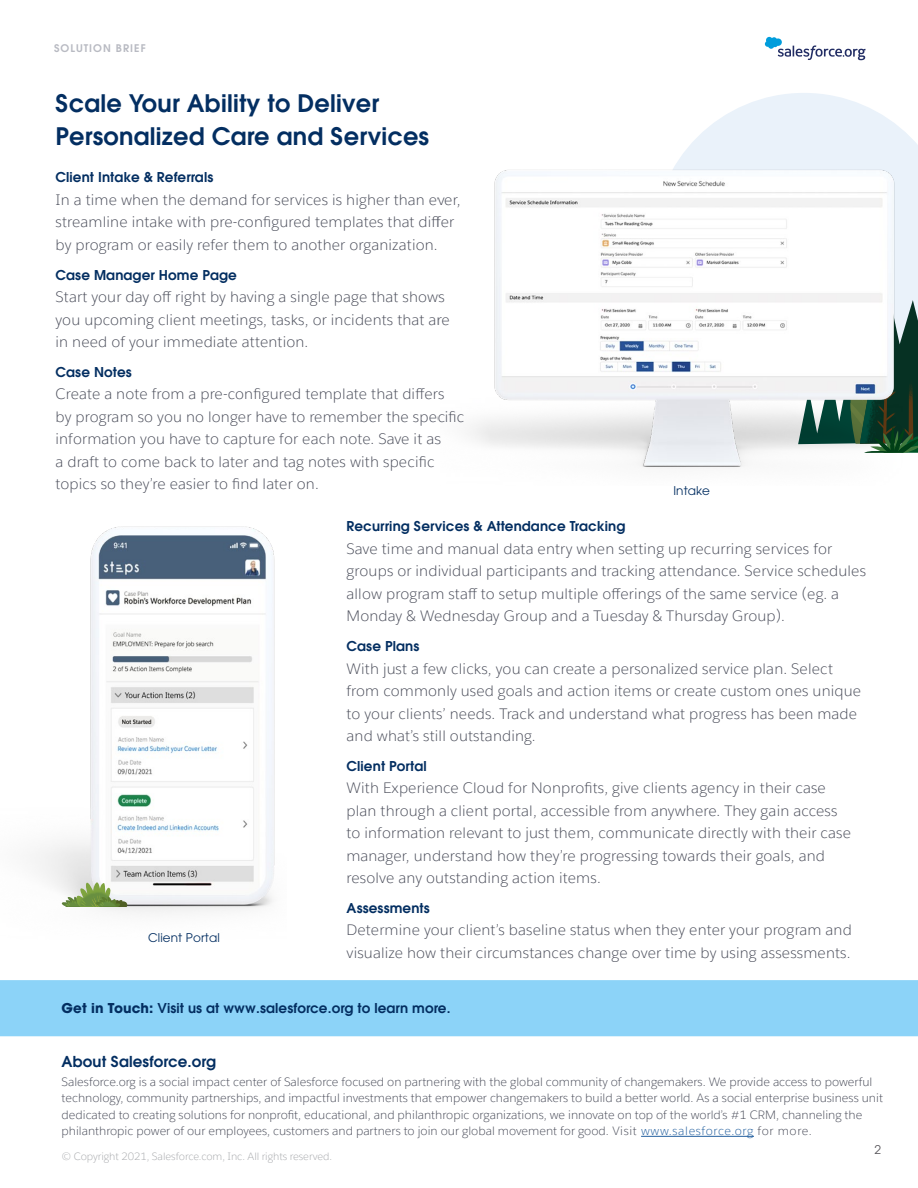
<style>
.page{position:relative;width:918px;height:1188px;background:#fff}
.page>*{position:absolute;margin:0;border:0;box-sizing:border-box;transform-origin:0 0}
.t1{font:600 24px/33px "ITC Avant Garde Pro";letter-spacing:.01em;color:#032e61}
.t2{font:300 15px/22.5px "Salesforce Sans";letter-spacing:.01em;color:#484b58}
.t3{font:600 15px "ITC Avant Garde Pro";letter-spacing:.01em;color:#032e61}
.t4{font:600 13.5px "ITC Avant Garde Pro";letter-spacing:.01em;color:#032e61}
.t5{font:300 12px/16.5px "Salesforce Sans";color:#484b58}
.t6{font:12px "ITC Avant Garde Pro";letter-spacing:.01em;color:#032e61}
.t7{font:12px "ITC Avant Garde Pro";color:#59575c}
.t8{font:300 10.5px "Salesforce Sans";letter-spacing:-.005em;color:#a7a9ac}
.t9{font:600 10.5px "ITC Avant Garde Pro";letter-spacing:.1em;color:#b8bac2}
.s1{font-weight:700}
.s2{color:#215e9e}
</style>
<div class="page">
<img style="left:34px;top:526px;width:241px;height:387px">
<svg style="left:674px;top:93px;width:244px;height:193px;fill:#eaf2fa"></svg>
<svg style="left:903px;top:286px;width:15px;height:167px;background:#355647"></svg>
<svg style="left:765px;top:37px;width:101px;height:23px"></svg>
<img style="left:469px;top:167px;width:434px;height:301px">
<hr style="left:641px;top:1136px;width:113px;height:1px;background:#215e9e">
<div style="left:0;top:980px;width:918px;height:56px;background:#8cd3f8"></div>
<svg style="left:61px;top:881px;width:67px;height:26px"></svg>
<p class="t9" style="left:54px;top:42px;width:93px">SOLUTION BRIEF</p>
<h1 class="t1" style="left:56px;top:87px;width:375px">Scale Your Ability to Deliver<br>Personalized Care and Services</h1>
<p class="t4" style="left:56px;top:169px;width:159px">Client Intake &amp; Referrals</p>
<p class="t2" style="left:56px;top:188px;width:406px">In a time when the demand for services is higher than ever, streamline intake with pre-configured templates that differ by program or easily refer them to another organization.</p>
<p class="t4" style="left:56px;top:266px;width:183px">Case Manager Home Page</p>
<p class="t2" style="left:56px;top:285px;width:396px">Start your day off right by having a single page that shows you upcoming client meetings, tasks, or incidents that are in need of your immediate attention.</p>
<p class="t4" style="left:56px;top:363px;width:78px">Case Notes</p>
<p class="t2" style="left:56px;top:383px;width:410px">Create a note from a pre-configured template that differs<br>by program so you no longer have to remember the specific information you have to capture for each note. Save it as<br>a draft to come back to later and tag notes with specific topics so they’re easier to find later on.</p>
<p class="t4" style="left:347px;top:518px;width:280px">Recurring Services &amp; Attendance Tracking</p>
<p class="t2" style="left:347px;top:537px;width:521px">Save time and manual data entry when setting up recurring services for groups or individual participants and tracking attendance. Service schedules allow program staff to setup multiple offerings of the same service (eg. a Monday &amp; Wednesday Group and a Tuesday &amp; Thursday Group).</p>
<p class="t4" style="left:347px;top:637px;width:74px">Case Plans</p>
<p class="t2" style="left:347px;top:657px;width:516px">With just a few clicks, you can create a personalized service plan. Select from commonly used goals and action items or create custom ones unique to your clients’ needs. Track and understand what progress has been made and what’s still outstanding.</p>
<p class="t4" style="left:347px;top:757px;width:82px">Client Portal</p>
<p class="t2" style="left:347px;top:777px;width:506px">With Experience Cloud for Nonprofits, give clients agency in their case plan through a client portal, accessible from anywhere. They gain access to information relevant to just them, communicate directly with their case manager, understand how they’re progressing towards their goals, and resolve any outstanding action items.</p>
<p class="t4" style="left:347px;top:899px;width:85px">Assessments</p>
<p class="t2" style="left:347px;top:919px;width:507px">Determine your client’s baseline status when they enter your program and visualize how their circumstances change over time by using assessments.</p>
<p class="t6" style="left:673px;top:483px;width:38px">Intake</p>
<p class="t6" style="left:148px;top:930px;width:73px">Client Portal</p>
<p class="t4" style="left:62px;top:999px;width:390px"><span class="s1">Get in Touch:</span> Visit us at www.salesforce.org to learn more.</p>
<p class="t3" style="left:62px;top:1052px;width:156px">About Salesforce.org</p>
<p class="t5" style="left:62px;top:1073px;width:823px">Salesforce.org is a social impact center of Salesforce focused on partnering with the global community of changemakers. We provide access to powerful technology, community partnerships, and impactful investments that empower changemakers to build a better world. As a social enterprise business unit dedicated to creating solutions for nonprofit, educational, and philanthropic organizations, we innovate on top of the world’s #1 CRM, channeling the philanthropic power of our employees, customers and partners to join our global movement for good. Visit <span class="s2">www.salesforce.org</span> for more.</p>
<p class="t8" style="left:62px;top:1149px;width:272px">© Copyright 2021, Salesforce.com, Inc. All rights reserved.</p>
<p class="t7" style="left:875px;top:1142px;width:8px">2</p>
</div>
